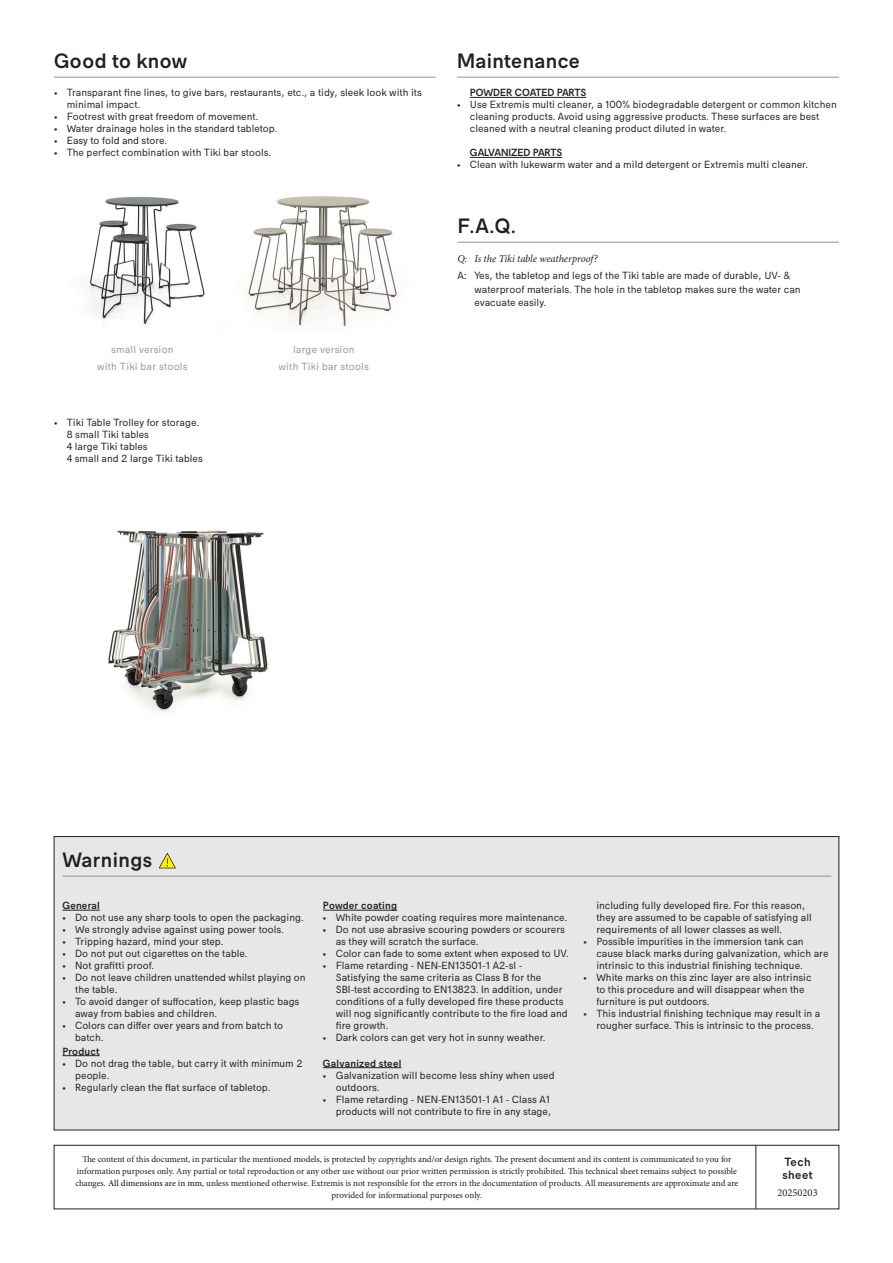
<style>
.page{position:relative;width:893px;height:1263px;background:#fff}
.page>*{position:absolute;margin:0;border:0;box-sizing:border-box;transform-origin:0 0}
.t1{font:500 21px "Extremis Compakt";letter-spacing:.02em;color:#231f20}
.t2{font:500 12px/13.5px "Extremis Compakt";letter-spacing:.04em;color:#231f20}
.t3{font:10.5px/12px "Extremis Compakt";color:#231f20}
.t4{font:10.5px/16.5px "Extremis Compakt";letter-spacing:.02em;color:#939598;text-align:center}
.t5{font:500 10.5px "Extremis Compakt";letter-spacing:.01em;color:#231f20}
.t6{font:italic 10.5px "Minion Pro";letter-spacing:-.01em;color:#231f20}
.t7{font:500 10.5px "Extremis Compakt";letter-spacing:-.015em;color:#231f20}
.t8{font:500 10.5px "Extremis Compakt";letter-spacing:-.02em;color:#231f20}
.t9{font:10.5px "Minion Pro";color:#231f20}
.t10{font:9px/12px "Minion Pro";color:#231f20;text-align:center}
.s1{font-weight:500}
</style>
<div class="page">
<hr style="left:756px;top:1145px;width:1px;height:63px;background:#231f20">
<div style="left:54px;top:1145px;width:785px;height:64px;border:1px solid #231f20"></div>
<hr style="left:457px;top:242px;width:382px;height:1px;background:#939598">
<img style="left:49px;top:196px;width:156px;height:129px">
<img style="left:248px;top:196px;width:149px;height:130px">
<hr style="left:54px;top:77px;width:382px;height:1px;background:#939598">
<hr style="left:457px;top:77px;width:382px;height:1px;background:#939598">
<hr style="left:470px;top:97px;width:116px;height:1px;background:#231f20">
<hr style="left:470px;top:157px;width:92px;height:1px;background:#231f20">
<img style="left:108px;top:530px;width:160px;height:183px">
<div style="left:54px;top:836px;width:785px;height:294px;background:#e6e7e9"></div>
<hr style="left:62px;top:910px;width:38px;height:1px;background:#231f20">
<hr style="left:62px;top:1055px;width:38px;height:1px;background:#231f20">
<hr style="left:323px;top:910px;width:74px;height:1px;background:#231f20">
<hr style="left:323px;top:1067px;width:78px;height:1px;background:#231f20">
<hr style="left:62px;top:876px;width:769px;height:1px;background:#939598">
<svg style="left:159px;top:853px;width:17px;height:15px"></svg>
<h1 class="t1" style="left:54px;top:49px;width:135px">Good to know</h1>
<p class="t3" style="left:67px;top:87px;width:357px;text-indent:-13px">• Transparant fine lines, to give bars, restaurants, etc., a tidy, sleek look with its minimal impact.</p>
<p class="t3" style="left:54px;top:111px;width:206px">• Footrest with great freedom of movement.</p>
<p class="t3" style="left:54px;top:123px;width:225px">• Water drainage holes in the standard tabletop.</p>
<p class="t3" style="left:54px;top:135px;width:115px">• Easy to fold and store.</p>
<p class="t3" style="left:54px;top:147px;width:219px">• The perfect combination with Tiki bar stools.</p>
<p class="t4" style="left:97px;top:341px;width:92px">small version<br>with Tiki bar stools</p>
<p class="t4" style="left:279px;top:341px;width:92px">large version<br>with Tiki bar stools</p>
<p class="t3" style="left:67px;top:416px;width:138px;text-indent:-13px">• Tiki Table Trolley for storage.<br>8 small Tiki tables<br>4 large Tiki tables<br>4 small and 2 large Tiki tables</p>
<h1 class="t1" style="left:457px;top:49px;width:124px">Maintenance</h1>
<p class="t7" style="left:470px;top:86px;width:118px">POWDER COATED PARTS</p>
<p class="t3" style="left:470px;top:99px;width:368px;text-indent:-13px">• Use Extremis multi cleaner, a 100% biodegradable detergent or common kitchen cleaning products. Avoid using aggressive products. These surfaces are best cleaned with a neutral cleaning product diluted in water.</p>
<p class="t8" style="left:470px;top:146px;width:94px">GALVANIZED PARTS</p>
<p class="t3" style="left:457px;top:159px;width:352px">• Clean with lukewarm water and a mild detergent or Extremis multi cleaner.</p>
<h1 class="t1" style="left:457px;top:214px;width:60px">F.A.Q.</h1>
<p class="t6" style="left:457px;top:251px;width:142px">Q: Is the Tiki table weatherproof?</p>
<p class="t3" style="left:474px;top:269px;width:328px;line-height:13.5px;text-indent:-17px">A: Yes, the tabletop and legs of the Tiki table are made of durable, UV- &amp; waterproof materials. The hole in the tabletop makes sure the water can evacuate easily.</p>
<h1 class="t1" style="left:62px;top:847px;width:91px">Warnings</h1>
<p class="t5" style="left:62px;top:899px;width:39px">General</p>
<p class="t3" style="left:62px;top:911px;width:243px">• Do not use any sharp tools to open the packaging.</p>
<p class="t3" style="left:62px;top:923px;width:223px">• We strongly advise against using power tools.</p>
<p class="t3" style="left:62px;top:935px;width:163px">• Tripping hazard, mind your step.</p>
<p class="t3" style="left:62px;top:947px;width:187px">• Do not put out cigarettes on the table.</p>
<p class="t3" style="left:62px;top:959px;width:93px">• Not grafitti proof.</p>
<p class="t3" style="left:75px;top:971px;width:232px;text-indent:-13px">• Do not leave children unattended whilst playing on the table.</p>
<p class="t3" style="left:75px;top:995px;width:226px;text-indent:-13px">• To avoid danger of suffocation, keep plastic bags away from babies and children.</p>
<p class="t3" style="left:75px;top:1019px;width:209px;text-indent:-13px">• Colors can differ over years and from batch to batch.</p>
<p class="t5" style="left:62px;top:1045px;width:39px">Product</p>
<p class="t3" style="left:75px;top:1057px;width:229px;text-indent:-13px">• Do not drag the table, but carry it with minimum 2 people.</p>
<p class="t3" style="left:62px;top:1081px;width:210px">• Regularly clean the flat surface of tabletop.</p>
<p class="t5" style="left:323px;top:899px;width:76px">Powder coating</p>
<p class="t3" style="left:323px;top:911px;width:246px">• White powder coating requires more maintenance.</p>
<p class="t3" style="left:336px;top:923px;width:231px;text-indent:-13px">• Do not use abrasive scouring powders or scourers as they will scratch the surface.</p>
<p class="t3" style="left:323px;top:947px;width:247px">• Color can fade to some extent when exposed to UV.</p>
<p class="t3" style="left:336px;top:959px;width:233px;text-indent:-13px">• Flame retarding - NEN-EN13501-1 A2-sl - Satisfying the same criteria as Class B for the SBI-test according to EN13823. In addition, under conditions of a fully developed fire these products will nog significantly contribute to the fire load and fire growth.</p>
<p class="t3" style="left:323px;top:1031px;width:224px">• Dark colors can get very hot in sunny weather.</p>
<p class="t5" style="left:323px;top:1057px;width:80px">Galvanized steel</p>
<p class="t3" style="left:336px;top:1069px;width:220px;text-indent:-13px">• Galvanization will become less shiny when used outdoors.</p>
<p class="t3" style="left:323px;top:1093px;width:230px;text-align:right">• Flame retarding - NEN-EN13501-1 A1 - Class A1 products will not contribute to fire in any stage,</p>
<p class="t3" style="left:596px;top:899px;width:217px">including fully developed fire. For this reason, they are assumed to be capable of satisfying all requirements of all lower classes as well.</p>
<p class="t3" style="left:596px;top:935px;width:234px;text-indent:-13px">• Possible impurities in the immersion tank can cause black marks during galvanization, which are intrinsic to this industrial finishing technique.</p>
<p class="t3" style="left:596px;top:971px;width:217px;text-indent:-13px">• White marks on this zinc layer are also intrinsic to this procedure and will disappear when the furniture is put outdoors.</p>
<p class="t3" style="left:584px;top:1007px;width:238px;text-align:center">• This industrial finishing technique may result in a rougher surface. This is intrinsic to the process.</p>
<p class="t10" style="left:75px;top:1153px;width:664px">The content of this document, in particular the mentioned models, is protected by copyrights and/or design rights. The present document and its content is communicated to you for information purposes only. Any partial or total reproduction or any other use without our prior written permission is strictly prohibited. This technical sheet remains subject to possible changes. <span class="s1">All dimensions are in mm</span>, unless mentioned otherwise. Extremis is not responsible for the errors in the documentation of products. All measurements are approximate and are provided for informational purposes only.</p>
<p class="t2" style="left:782px;top:1155px;width:32px">Tech sheet</p>
<p class="t9" style="left:777px;top:1186px;width:42px">20250203</p>
</div>
